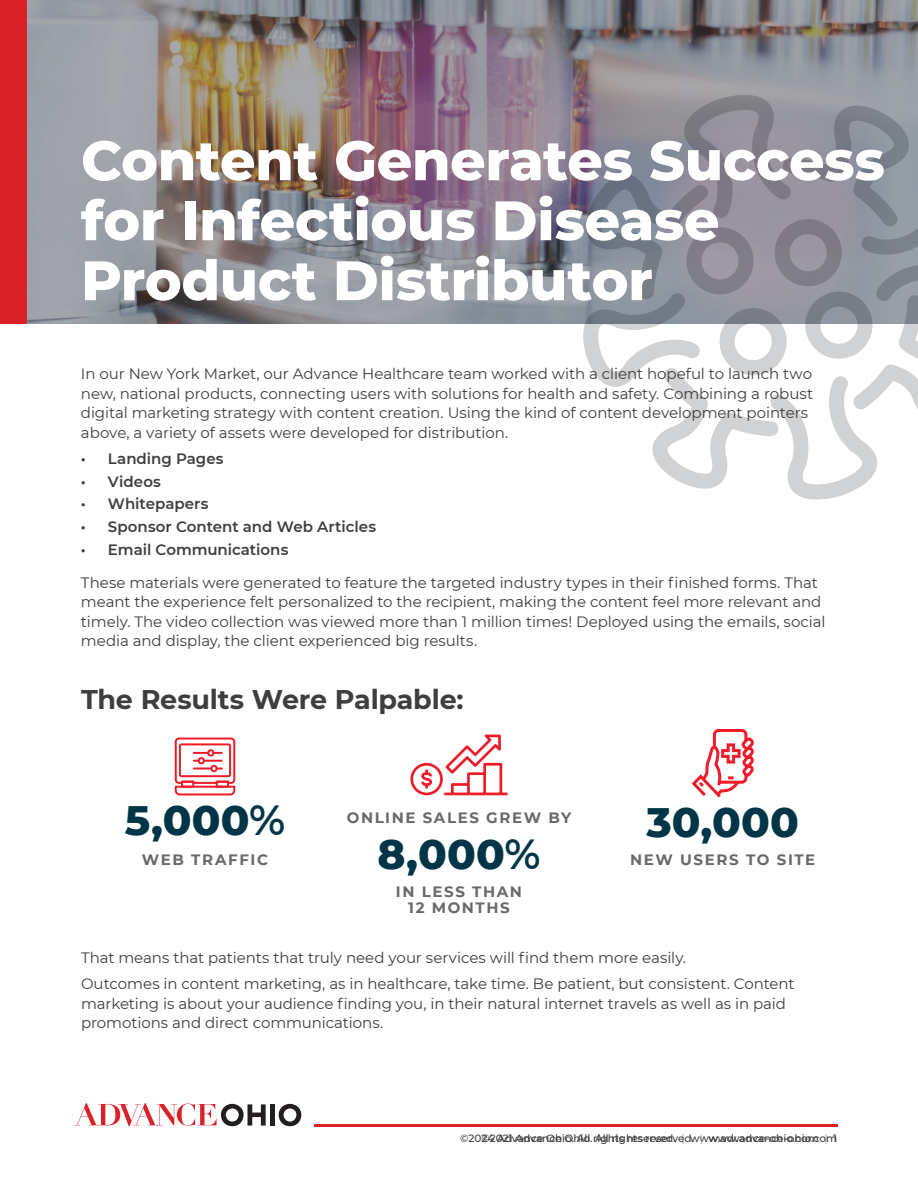
<style>
.page{position:relative;width:918px;height:1188px;background:#fff}
.page>*{position:absolute;margin:0;border:0;box-sizing:border-box;transform-origin:0 0}
.t1{font:800 55.5px/60px "Montserrat";letter-spacing:-.005em;color:#fff}
.t2{font:800 42px "Montserrat";letter-spacing:.005em;color:#003548}
.t3{font:700 27px "Montserrat";letter-spacing:-.01em;color:#3e3e3f}
.t4{font:15px/19.5px "Montserrat";letter-spacing:-.005em;color:#3e3e3f}
.t5{font:600 15px "Montserrat";color:#3e3e3f}
.t6{font:700 15px/16.5px "Montserrat";letter-spacing:.105em;color:#69696c;text-align:center}
.t7{font:500 10.5px "Montserrat";color:#3e3e3f}
.t8{font:500 10.5px "Montserrat";color:#a8a9ad}
.s1{font-weight:600}
.s2{color:#a8a9ad}
.s3{color:#3e3e3f}
</style>
<div class="page">
<img style="left:27px;top:0;width:891px;height:324px">
<svg style="left:582px;top:93px;width:336px;height:407px"></svg>
<svg style="left:691px;top:729px;width:63px;height:69px"></svg>
<svg style="left:175px;top:738px;width:60px;height:57px"></svg>
<div style="left:0;top:0;width:27px;height:324px;background:#da2128"></div>
<hr style="left:314px;top:1124px;width:523px;height:2px;background:#da2128">
<svg style="left:279px;top:1104px;width:22px;height:22px"></svg>
<svg style="left:75px;top:1103px;width:191px;height:23px"></svg>
<hr style="left:270px;top:1104px;width:4px;height:22px;background:#231f20">
<svg style="left:410px;top:734px;width:98px;height:62px"></svg>
<h1 class="t1" style="left:81px;top:127px;width:805px">Content Generates Success for Infectious Disease<br>Product Distributor</h1>
<p class="t4" style="left:81px;top:363px;width:734px">In our New York Market, our Advance Healthcare team worked with a client hopeful to launch two new, national products, connecting users with solutions for health and safety. Combining a robust digital marketing strategy with content creation. Using the kind of content development pointers above, a variety of assets were developed for distribution.</p>
<p class="t5" style="left:81px;top:448px;width:144px">• Landing Pages</p>
<p class="t5" style="left:81px;top:471px;width:81px">• Videos</p>
<p class="t5" style="left:81px;top:493px;width:129px">• Whitepapers</p>
<p class="t5" style="left:81px;top:516px;width:297px">• Sponsor Content and Web Articles</p>
<p class="t5" style="left:81px;top:539px;width:209px">• Email Communications</p>
<p class="t4" style="left:81px;top:572px;width:746px">These materials were generated to feature the targeted industry types in their finished forms. That meant the experience felt personalized to the recipient, making the content feel more relevant and timely. The video collection was viewed more than 1 million times! Deployed using the emails, social media and display, the client experienced big results.</p>
<h3 class="t3" style="left:81px;top:680px;width:384px">The Results Were Palpable:</h3>
<h2 class="t2" style="left:125px;top:789px;width:162px">5,000<span class="s1">%</span></h2>
<h2 class="t2" style="left:646px;top:791px;width:154px">30,000</h2>
<p class="t6" style="left:142px;top:851px;width:128px">WEB TRAFFIC</p>
<p class="t6" style="left:347px;top:809px;width:226px">ONLINE SALES GREW BY</p>
<h2 class="t2" style="left:377px;top:824px;width:165px">8,000<span class="s1">%</span></h2>
<p class="t6" style="left:630px;top:851px;width:187px">NEW USERS TO SITE</p>
<p class="t6" style="left:396px;top:882px;width:128px">IN LESS THAN<br>12 MONTHS</p>
<p class="t4" style="left:81px;top:944px;width:715px;line-height:26.2px">That means that patients that truly need your services will find them more easily.<br>Outcomes in content marketing, as in healthcare, take time. Be patient, but consistent. Content</p>
<p class="t4" style="left:81px;top:993px;width:707px">marketing is about your audience finding you, in their natural internet travels as well as in paid promotions and direct communications.</p>
<p class="t7" style="left:460px;top:1131px;width:217px">©2024 Advance Ohio. All rights re erved.</p>
<p class="t7" style="left:481px;top:1131px;width:214px">©2021 Advance Ohio. All rights reserved.</p>
<p class="t7" style="left:681px;top:1131px;width:139px"><span class="s2">|</span> ww .adv nce-ohio.com</p>
<p class="t7" style="left:700px;top:1131px;width:139px"><span class="s2">|</span> www.advance-ohio.com</p>
<p class="t8" style="left:825px;top:1131px;width:14px">| <span class="s3">1</span></p>
</div>
